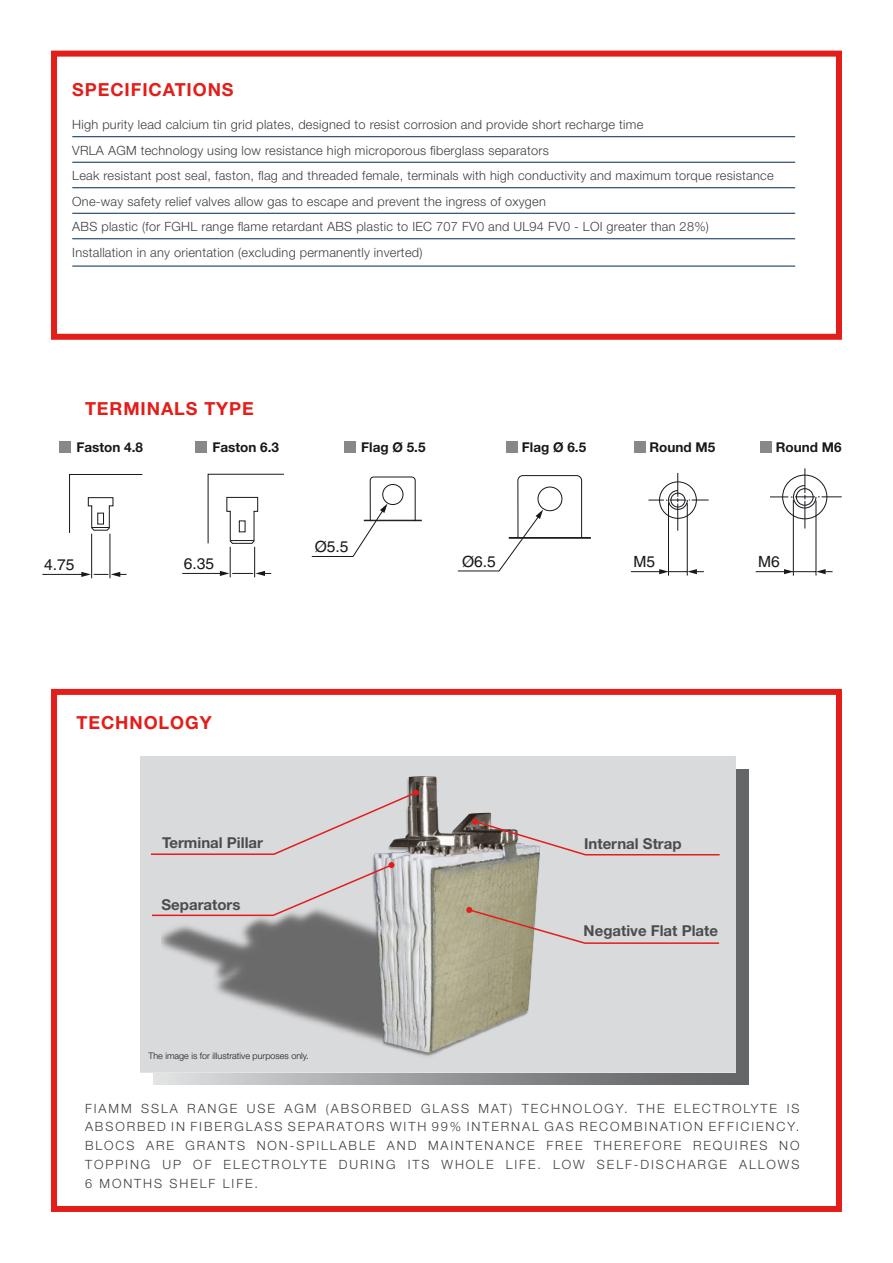
<style>
.page{position:relative;width:893px;height:1263px;background:#fff}
.page>*{position:absolute;margin:0;border:0;box-sizing:border-box;transform-origin:0 0}
.t1{font:700 18px "Helvetica Neue LT Std";letter-spacing:.05em;color:#e31d19}
.t2{font:15.45px "Helvetica";color:#1a171c}
.t3{font:700 15px "Helvetica Neue LT Std";color:#4c4c4e}
.t4{font:700 13.5px "Helvetica Neue LT Std";color:#1a171c}
.t5{font:300 12.75px/25.5px "Helvetica Neue LT Std";letter-spacing:.02em;color:#3e3e40}
.t6{font:300 12.75px "Helvetica Neue LT Std";letter-spacing:.15em;color:#3e3e40}
.t7{font:300 9px "Helvetica Neue LT Std";color:#1a171c}
</style>
<div class="page">
<div style="left:51px;top:689px;width:791px;height:523px;border:6px solid #e31d19"></div>
<svg style="left:153px;top:770px;width:595px;height:314px;background:#8f9092"></svg>
<div style="left:51px;top:51px;width:791px;height:289px;border:6px solid #e31d19"></div>
<div style="left:140px;top:757px;width:596px;height:314px;background:#d9dadb"></div>
<img style="left:162px;top:776px;width:378px;height:280px">
<hr style="left:230px;top:547px;width:1px;height:30px;background:#1a171c">
<hr style="left:182px;top:573px;width:41px;height:1px;background:#1a171c">
<svg style="left:311px;top:476px;width:111px;height:81px"></svg>
<hr style="left:254px;top:547px;width:1px;height:30px;background:#1a171c">
<svg style="left:220px;top:571px;width:51px;height:5px"></svg>
<hr style="left:668px;top:502px;width:1px;height:74px;background:#1a171c">
<hr style="left:631px;top:571px;width:30px;height:1px;background:#1a171c">
<hr style="left:687px;top:503px;width:1px;height:72px;background:#1a171c">
<svg style="left:659px;top:569px;width:45px;height:5px"></svg>
<hr style="left:793px;top:500px;width:1px;height:76px;background:#1a171c">
<hr style="left:756px;top:571px;width:31px;height:1px;background:#1a171c">
<hr style="left:816px;top:501px;width:1px;height:74px;background:#1a171c">
<svg style="left:784px;top:569px;width:49px;height:5px"></svg>
<hr style="left:91px;top:534px;width:1px;height:44px;background:#1a171c">
<hr style="left:42px;top:574px;width:42px;height:1px;background:#1a171c">
<hr style="left:110px;top:534px;width:1px;height:44px;background:#1a171c">
<svg style="left:81px;top:572px;width:46px;height:5px"></svg>
<svg style="left:69px;top:474px;width:74px;height:60px"></svg>
<svg style="left:207px;top:473px;width:77px;height:71px"></svg>
<div style="left:382px;top:484px;width:21px;height:21px;border:1px solid #1a171c;border-radius:50%"></div>
<svg style="left:457px;top:475px;width:134px;height:96px"></svg>
<hr style="left:364px;top:520px;width:58px;height:1px;background:#1a171c">
<hr style="left:509px;top:538px;width:82px;height:1px;background:#1a171c">
<svg style="left:648px;top:473px;width:61px;height:58px"></svg>
<svg style="left:770px;top:468px;width:72px;height:60px"></svg>
<svg style="left:152px;top:862px;width:242px;height:55px"></svg>
<svg style="left:472px;top:818px;width:248px;height:38px"></svg>
<svg style="left:466px;top:907px;width:254px;height:38px"></svg>
<svg style="left:151px;top:789px;width:268px;height:67px"></svg>
<div style="left:60px;top:441px;width:11px;height:12px;background:#87888a"></div>
<div style="left:195px;top:441px;width:12px;height:12px;background:#87888a"></div>
<div style="left:344px;top:441px;width:12px;height:12px;background:#87888a"></div>
<div style="left:506px;top:441px;width:12px;height:12px;background:#87888a"></div>
<div style="left:634px;top:441px;width:12px;height:12px;background:#87888a"></div>
<div style="left:760px;top:441px;width:12px;height:12px;background:#87888a"></div>
<hr style="left:72px;top:136px;width:723px;height:1px;background:#002855">
<hr style="left:72px;top:162px;width:723px;height:1px;background:#002855">
<hr style="left:72px;top:187px;width:723px;height:1px;background:#002855">
<hr style="left:72px;top:238px;width:723px;height:1px;background:#002855">
<hr style="left:72px;top:213px;width:723px;height:1px;background:#002855">
<hr style="left:72px;top:266px;width:723px;height:1px;background:#002855">
<h1 class="t1" style="left:72px;top:78px;width:163px">SPECIFICATIONS</h1>
<p class="t5" style="left:72px;top:111px;width:703px">High purity lead calcium tin grid plates, designed to resist corrosion and provide short recharge time<br>VRLA AGM technology using low resistance high microporous fiberglass separators<br>Leak resistant post seal, faston, flag and threaded female, terminals with high conductivity and maximum torque resistance One-way safety relief valves allow gas to escape and prevent the ingress of oxygen<br>ABS plastic (for FGHL range flame retardant ABS plastic to IEC 707 FV0 and UL94 FV0 - LOI greater than 28%)<br>Installation in any orientation (excluding permanently inverted)</p>
<h1 class="t1" style="left:85px;top:397px;width:170px">TERMINALS TYPE</h1>
<p class="t4" style="left:77px;top:439px;width:68px">Faston 4.8</p>
<p class="t4" style="left:212px;top:439px;width:68px">Faston 6.3</p>
<p class="t4" style="left:361px;top:439px;width:66px">Flag Ø 5.5</p>
<p class="t4" style="left:522px;top:439px;width:66px">Flag Ø 6.5</p>
<p class="t4" style="left:650px;top:439px;width:67px">Round M5</p>
<p class="t4" style="left:776px;top:439px;width:67px">Round M6</p>
<p class="t2" style="left:315px;top:538px;width:35px">Ø5.5</p>
<p class="t2" style="left:44px;top:555px;width:32px">4.75</p>
<p class="t2" style="left:184px;top:554px;width:32px">6.35</p>
<p class="t2" style="left:462px;top:552px;width:35px">Ø6.5</p>
<p class="t2" style="left:633px;top:553px;width:23px">M5</p>
<p class="t2" style="left:758px;top:553px;width:23px">M6</p>
<h1 class="t1" style="left:77px;top:712px;width:137px">TECHNOLOGY</h1>
<p class="t3" style="left:162px;top:833px;width:103px">Terminal Pillar</p>
<p class="t3" style="left:584px;top:834px;width:99px">Internal Strap</p>
<p class="t3" style="left:162px;top:895px;width:80px">Separators</p>
<p class="t7" style="left:148px;top:1050px;width:162px">The image is for illustrative purposes only.</p>
<p class="t3" style="left:584px;top:922px;width:136px">Negative Flat Plate</p>
<p class="t6" style="left:85px;top:1100px;width:114px">FIAMM SSLA range</p>
<p class="t5" style="left:247px;top:1095px;width:11px">use</p>
<p class="t5" style="left:285px;top:1095px;width:68px">AGM (Absorbed</p>
<p class="t5" style="left:421px;top:1095px;width:22px">Glass</p>
<p class="t5" style="left:479px;top:1095px;width:55px">Mat ) technology</p>
<p class="t5" style="left:624px;top:1095px;width:32px">. The</p>
<p class="t5" style="left:674px;top:1095px;width:11px">electrolyte</p>
<p class="t5" style="left:787px;top:1095px;width:7px">is</p>
<p class="t5" style="left:85px;top:1114px;width:12px">absorbed</p>
<p class="t5" style="left:171px;top:1114px;width:30px">in fiberglass</p>
<p class="t5" style="left:288px;top:1114px;width:11px">separators</p>
<p class="t5" style="left:390px;top:1114px;width:10px">with</p>
<p class="t5" style="left:432px;top:1114px;width:45px">99% internal</p>
<p class="t5" style="left:544px;top:1114px;width:11px">gas</p>
<p class="t5" style="left:579px;top:1114px;width:11px">recombination</p>
<p class="t5" style="left:709px;top:1114px;width:10px">efficiency</p>
<p class="t5" style="left:796px;top:1114px;width:5px">.</p>
<p class="t5" style="left:85px;top:1132px;width:21px">Blocs</p>
<p class="t5" style="left:146px;top:1132px;width:11px">are</p>
<p class="t5" style="left:186px;top:1132px;width:11px">grants</p>
<p class="t5" style="left:257px;top:1132px;width:11px">non</p>
<p class="t5" style="left:290px;top:1132px;width:17px">-spillable</p>
<p class="t5" style="left:387px;top:1132px;width:11px">and</p>
<p class="t5" style="left:428px;top:1132px;width:11px">maintenance</p>
<p class="t5" style="left:546px;top:1132px;width:10px">free</p>
<p class="t5" style="left:594px;top:1132px;width:11px">therefore</p>
<p class="t5" style="left:693px;top:1132px;width:11px">requires</p>
<p class="t5" style="left:779px;top:1132px;width:11px">no</p>
<p class="t5" style="left:85px;top:1151px;width:11px">topping</p>
<p class="t5" style="left:162px;top:1151px;width:10px">up</p>
<p class="t5" style="left:193px;top:1151px;width:10px">of</p>
<p class="t5" style="left:224px;top:1151px;width:11px">electrolyte</p>
<p class="t5" style="left:339px;top:1151px;width:11px">during</p>
<p class="t5" style="left:408px;top:1151px;width:8px">its</p>
<p class="t5" style="left:442px;top:1151px;width:12px">whole</p>
<p class="t5" style="left:506px;top:1151px;width:9px">life</p>
<p class="t5" style="left:537px;top:1151px;width:37px">. Low</p>
<p class="t5" style="left:597px;top:1151px;width:10px">self</p>
<p class="t5" style="left:634px;top:1151px;width:18px">-discharge</p>
<p class="t5" style="left:739px;top:1151px;width:11px">allows</p>
<p class="t5" style="left:85px;top:1170px;width:26px">6 months</p>
<p class="t5" style="left:170px;top:1170px;width:11px">shelf</p>
<p class="t5" style="left:223px;top:1170px;width:9px">life</p>
<p class="t5" style="left:255px;top:1170px;width:5px">.</p>
</div>
